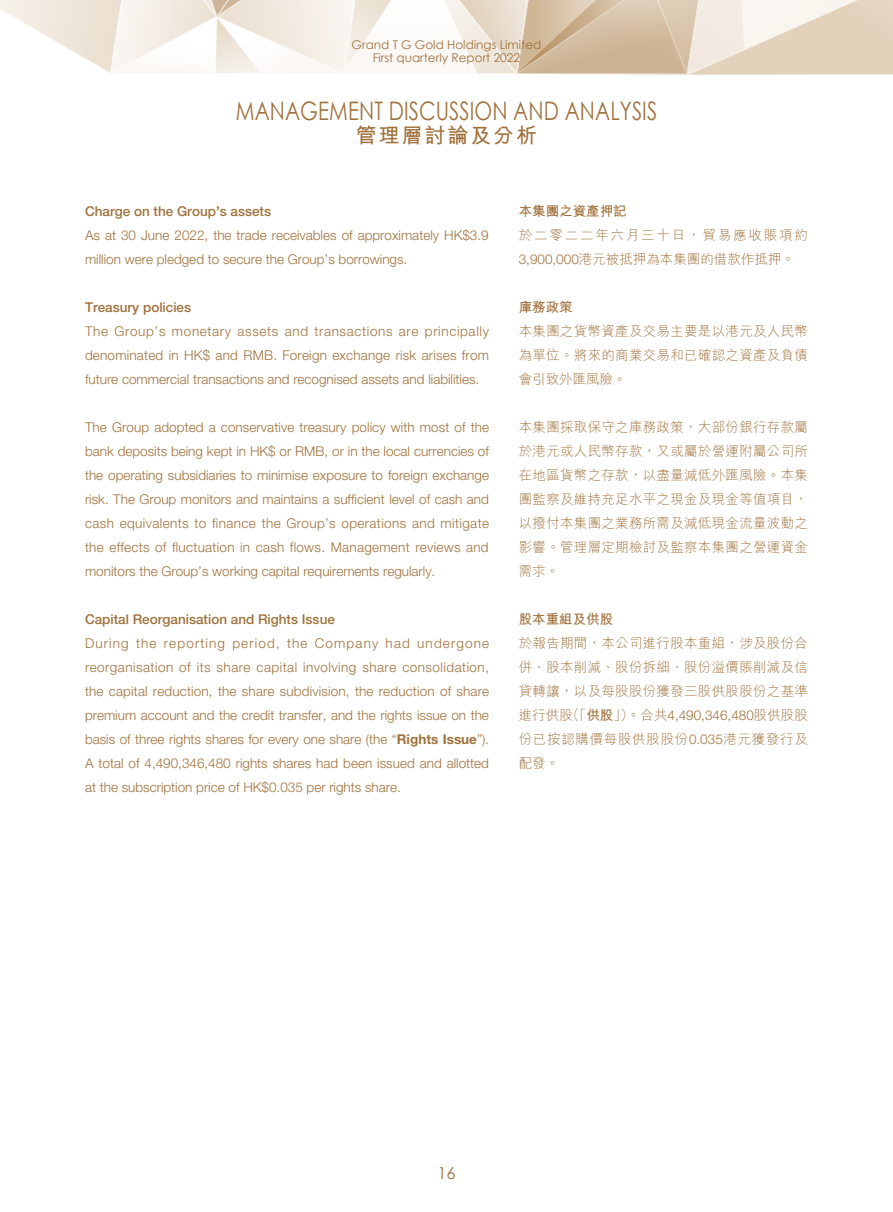
<style>
.page{position:relative;width:893px;height:1212px;background:#fff}
.page>*{position:absolute;margin:0;border:0;box-sizing:border-box;transform-origin:0 0}
.t1{font:25.5px "Century Gothic";letter-spacing:.005em;color:#a1713c;scale:.8 1}
.t2{font:700 21px "M Hei HK";letter-spacing:.09em;color:#a1713c}
.t3{font:16.5px "Century Gothic";color:#a1713c}
.t4{font:300 13.5px/24px "Helvetica Neue LT Std";color:#a1713c;text-align:justify}
.t5{font:300 13.5px/24px "M Hei HK";letter-spacing:.02em;color:#a1713c;text-align:justify}
.t6{font:500 13.5px "Helvetica Neue LT Std";color:#a1713c}
.t7{font:300 13.5px/24px "M Hei HK";letter-spacing:.135em;color:#a1713c}
.t8{font:700 13.5px "M Hei HK";color:#a1713c}
.t9{font:12px/13.5px "Century Gothic";color:#a1713c;text-align:center}
.s1{font-weight:500}
.s2{font-weight:700}
.s3{font-family:"Helvetica Neue LT Std"}
</style>
<div class="page">
<svg style="left:0;top:0;width:893px;height:75px"></svg>
<p class="t9" style="left:352px;top:37px;width:191px">Grand T G Gold Holdings Limited<br>First quarterly Report 2022</p>
<h1 class="t1" style="left:236px;top:93px;width:528px">MANAGEMENT DISCUSSION AND ANALYSIS</h1>
<h2 class="t2" style="left:356px;top:120px;width:183px">管理層討論及分析</h2>
<p class="t4" style="left:85px;top:199px;width:405px;text-align:left"><span class="s1">Charge on the Group</span><span class="s2">’</span><span class="s1">s assets<br></span>As at 30 June 2022, the trade receivables of approximately HK$3.9 million were pledged to secure the Group’s borrowings.</p>
<p class="t6" style="left:85px;top:299px;width:108px">Treasury policies</p>
<p class="t4" style="left:85px;top:319px;width:405px">The Group’s monetary assets and transactions are principally denominated in HK$ and RMB. Foreign exchange risk arises from future commercial transactions and recognised assets and liabilities.</p>
<p class="t4" style="left:85px;top:415px;width:406px">The Group adopted a conservative treasury policy with most of the bank deposits being kept in HK$ or RMB, or in the local currencies of the operating subsidiaries to minimise exposure to foreign exchange risk. The Group monitors and maintains a sufficient level of cash and cash equivalents to finance the Group’s operations and mitigate the effects of fluctuation in cash flows. Management reviews and monitors the Group’s working capital requirements regularly.</p>
<p class="t6" style="left:85px;top:611px;width:251px">Capital Reorganisation and Rights Issue</p>
<p class="t4" style="left:85px;top:631px;width:406px">During the reporting period, the Company had undergone reorganisation of its share capital involving share consolidation, the capital reduction, the share subdivision, the reduction of share premium account and the credit transfer, and the rights issue on the basis of three rights shares for every one share (the “<span class="s2">Rights Issue</span>”).<br>A total of 4,490,346,480 rights shares had been issued and allotted at the subscription price of HK$0.035 per rights share.</p>
<p class="t8" style="left:519px;top:201px;width:109px">本集團之資產押記</p>
<p class="t7" style="left:519px;top:223px;width:291px">於二零二二年六月三十日，貿易應收賬項約<br><span class="s3">3,900,000</span>港元被抵押為本集團的借款作抵押。</p>
<p class="t8" style="left:519px;top:297px;width:55px">庫務政策</p>
<p class="t5" style="left:519px;top:319px;width:291px">本集團之貨幣資產及交易主要是以港元及人民幣為單位。將來的商業交易和已確認之資產及負債會引致外匯風險。</p>
<p class="t5" style="left:519px;top:415px;width:291px">本集團採取保守之庫務政策，大部份銀行存款屬於港元或人民幣存款，又或屬於營運附屬公司所在地區貨幣之存款，以盡量減低外匯風險。本集團監察及維持充足水平之現金及現金等值項目，以撥付本集團之業務所需及減低現金流量波動之影響。管理層定期檢討及監察本集團之營運資金需求。</p>
<p class="t8" style="left:519px;top:609px;width:96px">股本重組及供股</p>
<p class="t5" style="left:519px;top:631px;width:291px">於報告期間，本公司進行股本重組，涉及股份合併、股本削減、股份拆細、股份溢價賬削減及信貸轉讓，以及每股股份獲發三股供股股份之基準進行供股（「<span class="s2">供股</span>」）。合共<span class="s3">4,490,346,480</span>股供股股份已按認購價每股供股股份<span class="s3">0.035</span>港元獲發行及配發。</p>
<p class="t3" style="left:437px;top:1162px;width:20px">16</p>
</div>
